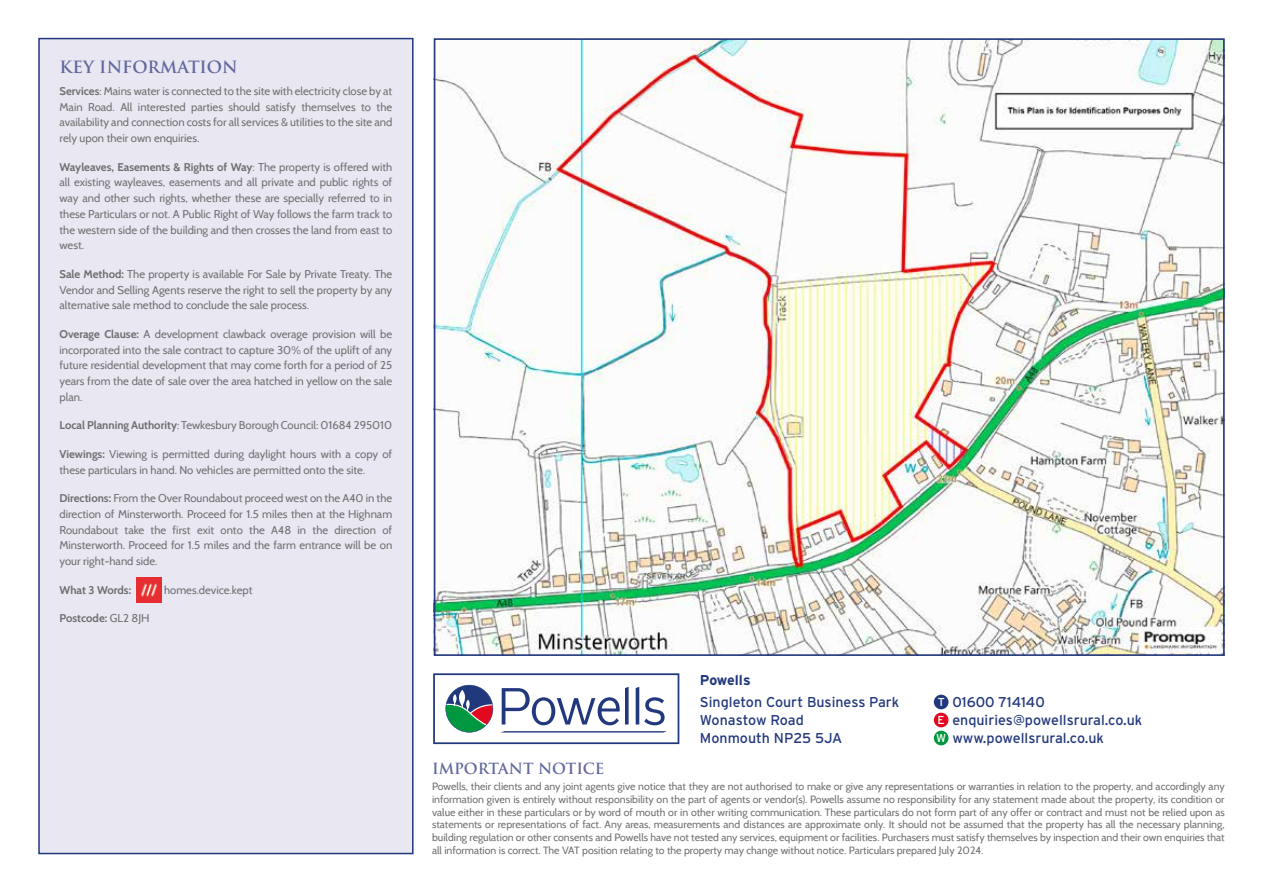
<style>
.page{position:relative;width:1263px;height:893px;background:#fff}
.page>*{position:absolute;margin:0;border:0;box-sizing:border-box;transform-origin:0 0}
.t1{font:600 16.5px "Trajan Pro 3";color:#61679f}
.t2{font:600 15px "Trajan Pro 3";letter-spacing:-.01em;color:#61679f}
.t3{font:14.25px/18px "Interstate";color:#22387d}
.t4{font:700 14.25px "Interstate";letter-spacing:-.01em;color:#22387d}
.t5{font:11.25px/15.8px "Cabin";color:#706f6f;text-align:justify}
.t6{font:700 11.25px "Cabin";color:#706f6f}
.t7{font:10.5px/12.8px "Cabin";color:#706f6f;text-align:justify}
.s1{font-weight:700}
.s2{font-weight:400}
.s3{font-size:11.55px;color:#fff}
</style>
<div class="page">
<div style="left:38px;top:38px;width:376px;height:816px;background:#e8e7f2;border:2px solid #22387d"></div>
<img style="left:437px;top:41px;width:785px;height:612px">
<div style="left:934px;top:695px;width:14px;height:14px;background:#22387d;border-radius:50%"></div>
<div style="left:934px;top:713px;width:14px;height:14px;background:#e1081f;border-radius:50%"></div>
<div style="left:934px;top:731px;width:14px;height:14px;background:#009740;border-radius:50%"></div>
<svg style="left:433px;top:673px;width:246px;height:71px"></svg>
<img style="left:136px;top:577px;width:26px;height:26px">
<h1 class="t1" style="left:60px;top:55px;width:180px">KEY INFORMATION</h1>
<p class="t5" style="left:60px;top:83px;width:334px"><span class="s1">Services</span>: Mains water is connected to the site with electricity close by at Main Road. All interested parties should satisfy themselves to the availability and connection costs for all services &amp; utilities to the site and rely upon their own enquiries.</p>
<p class="t5" style="left:60px;top:159px;width:334px"><span class="s1">Wayleaves, Easements &amp; Rights of Way</span>: The property is offered with all existing wayleaves, easements and all private and public rights of way and other such rights, whether these are specially referred to in these Particulars or not. A Public Right of Way follows the farm track to the western side of the building and then crosses the land from east to west.</p>
<p class="t5" style="left:60px;top:266px;width:334px"><span class="s1">Sale Method:</span> The property is available For Sale by Private Treaty. The Vendor and Selling Agents reserve the right to sell the property by any alternative sale method to conclude the sale process.</p>
<p class="t5" style="left:60px;top:326px;width:334px"><span class="s1">Overage Clause:</span> A development clawback overage provision will be incorporated into the sale contract to capture 30% of the uplift of any future residential development that may come forth for a period of 25 years from the date of sale over the area hatched in yellow on the sale plan.</p>
<p class="t5" style="left:60px;top:417px;width:334px"><span class="s1">Local Planning Authority</span>: Tewkesbury Borough Council: 01684 295010</p>
<p class="t5" style="left:60px;top:446px;width:334px"><span class="s1">Viewings:</span> Viewing is permitted during daylight hours with a copy of these particulars in hand. No vehicles are permitted onto the site.</p>
<p class="t5" style="left:60px;top:490px;width:334px"><span class="s1">Directions:</span> From the Over Roundabout proceed west on the A40 in the direction of Minsterworth. Proceed for 1.5 miles then at the Highnam Roundabout take the first exit onto the A48 in the direction of Minsterworth. Proceed for 1.5 miles and the farm entrance will be on your right-hand side.</p>
<p class="t6" style="left:60px;top:581px;width:73px">What 3 Words:</p>
<p class="t5" style="left:164px;top:582px;width:90px">homes.device.kept</p>
<p class="t6" style="left:60px;top:609px;width:92px">Postcode: <span class="s2">GL2 8JH</span></p>
<p class="t4" style="left:700px;top:672px;width:52px">Powells</p>
<p class="t3" style="left:700px;top:693px;width:201px">Singleton Court Business Park<br>Wonastow Road<br>Monmouth NP25 5JA</p>
<p class="t3" style="left:936px;top:693px;width:208px"><span class="s3">T</span> 01600 714140<br><span class="s3">E</span> enquiries@powellsrural.co.uk<br><span class="s3">W</span> www.powellsrural.co.uk</p>
<h2 class="t2" style="left:432px;top:757px;width:174px">IMPORTANT NOTICE</h2>
<p class="t7" style="left:432px;top:780px;width:794px">Powells, their clients and any joint agents give notice that they are not authorised to make or give any representations or warranties in relation to the property, and accordingly any information given is entirely without responsibility on the part of agents or vendor(s). Powells assume no responsibility for any statement made about the property, its condition or value either in these particulars or by word of mouth or in other writing communication. These particulars do not form part of any offer or contract and must not be relied upon as statements or representations of fact. Any areas, measurements and distances are approximate only. It should not be assumed that the property has all the necessary planning, building regulation or other consents and Powells have not tested any services, equipment or facilities. Purchasers must satisfy themselves by inspection and their own enquiries that all information is correct. The VAT position relating to the property may change without notice. Particulars prepared July 2024.</p>
</div>
